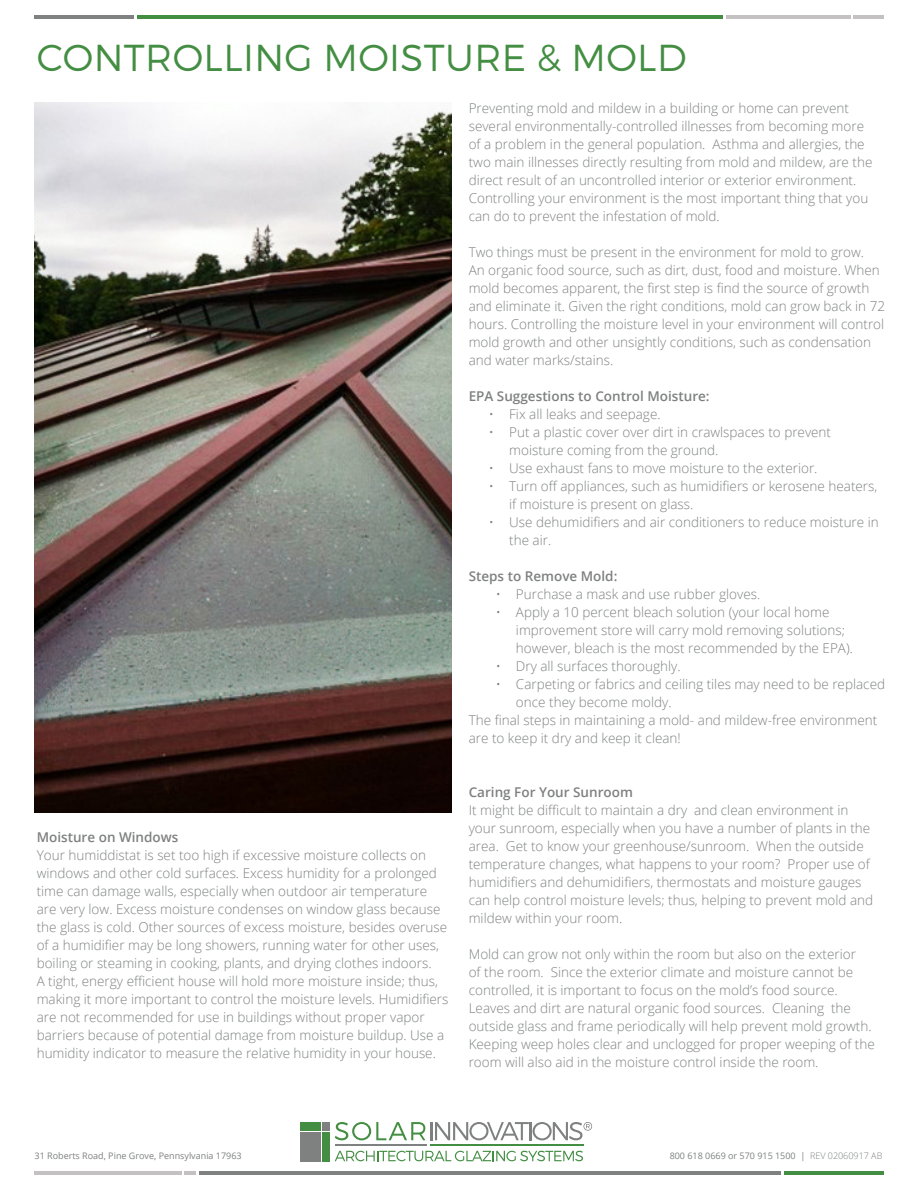
<style>
.page{position:relative;width:918px;height:1188px;background:#fff}
.page>*{position:absolute;margin:0;border:0;box-sizing:border-box;transform-origin:0 0}
.t1{font:300 37.5px "Montserrat";letter-spacing:.01em;color:#438e42}
.t2{font:300 13.5px/18px "Open Sans";color:#7f8080}
.t3{font:600 13.5px "Open Sans";color:#7f8080}
.t4{font:9px "Open Sans";color:#7f8080}
.s1{font-weight:300}
</style>
<div class="page">
<hr style="left:199px;top:1171px;width:582px;height:4px;background:#7f8080">
<hr style="left:784px;top:1171px;width:100px;height:4px;background:#438e42">
<hr style="left:184px;top:1171px;width:12px;height:4px;background:#c3c1c1">
<hr style="left:34px;top:1171px;width:147px;height:4px;background:#c3c1c1">
<hr style="left:137px;top:15px;width:586px;height:4px;background:#438e42">
<hr style="left:34px;top:15px;width:100px;height:4px;background:#7f8080">
<hr style="left:726px;top:15px;width:124px;height:4px;background:#c3c1c1">
<hr style="left:853px;top:15px;width:31px;height:4px;background:#c3c1c1">
<img style="left:34px;top:103px;width:417px;height:709px">
<svg style="left:335px;top:1122px;width:257px;height:18px"></svg>
<hr style="left:335px;top:1145px;width:91px;height:1px;background:#7f8080">
<hr style="left:430px;top:1145px;width:153px;height:1px;background:#438e42">
<div style="left:301px;top:1132px;width:20px;height:29px;background:#7f8080"></div>
<div style="left:322px;top:1132px;width:8px;height:29px;background:#438e42"></div>
<div style="left:301px;top:1122px;width:20px;height:9px;background:#438e42"></div>
<div style="left:322px;top:1122px;width:8px;height:9px;background:#7f8080"></div>
<svg style="left:335px;top:1151px;width:248px;height:10px"></svg>
<h1 class="t1" style="left:37px;top:35px;width:651px">CONTROLLING MOISTURE &amp; MOLD</h1>
<p class="t3" style="left:37px;top:828px;width:143px">Moisture on Windows</p>
<p class="t2" style="left:37px;top:845px;width:413px">Your humiddistat is set too high if excessive moisture collects on windows and other cold surfaces. Excess humidity for a prolonged time can damage walls, especially when outdoor air temperature are very low. Excess moisture condenses on window glass because the glass is cold. Other sources of excess moisture, besides overuse of a humidifier may be long showers, running water for other uses, boiling or steaming in cooking, plants, and drying clothes indoors.<br>A tight, energy efficient house will hold more moisture inside; thus, making it more important to control the moisture levels. Humidifiers are not recommended for use in buildings without proper vapor barriers because of potential damage from moisture buildup. Use a humidity indicator to measure the relative humidity in your house.</p>
<p class="t2" style="left:469px;top:99px;width:405px">Preventing mold and mildew in a building or home can prevent several environmentally-controlled illnesses from becoming more of a problem in the general population. Asthma and allergies, the two main illnesses directly resulting from mold and mildew, are the direct result of an uncontrolled interior or exterior environment.<br>Controlling your environment is the most important thing that you can do to prevent the infestation of mold.</p>
<p class="t2" style="left:469px;top:243px;width:418px">Two things must be present in the environment for mold to grow.<br>An organic food source, such as dirt, dust, food and moisture. When mold becomes apparent, the first step is find the source of growth and eliminate it. Given the right conditions, mold can grow back in 72 hours. Controlling the moisture level in your environment will control mold growth and other unsightly conditions, such as condensation and water marks/stains.</p>
<p class="t3" style="left:469px;top:387px;width:242px">EPA Suggestions to Control Moisture:</p>
<p class="t2" style="left:489px;top:405px;width:173px">• Fix all leaks and seepage.</p>
<p class="t2" style="left:509px;top:423px;width:323px;text-indent:-20px">• Put a plastic cover over dirt in crawlspaces to prevent moisture coming from the ground.</p>
<p class="t2" style="left:489px;top:459px;width:330px">• Use exhaust fans to move moisture to the exterior.</p>
<p class="t2" style="left:509px;top:477px;width:370px;text-indent:-20px">• Turn off appliances, such as humidifiers or kerosene heaters, if moisture is present on glass.</p>
<p class="t2" style="left:509px;top:513px;width:371px;text-indent:-20px">• Use dehumidifiers and air conditioners to reduce moisture in the air.</p>
<p class="t3" style="left:469px;top:567px;width:150px">Steps to Remove Mold:</p>
<p class="t2" style="left:496px;top:585px;width:266px">• Purchase a mask and use rubber gloves.</p>
<p class="t2" style="left:516px;top:603px;width:338px;text-indent:-20px">• Apply a 10 percent bleach solution (your local home improvement store will carry mold removing solutions; however, bleach is the most recommended by the EPA).</p>
<p class="t2" style="left:496px;top:657px;width:186px">• Dry all surfaces thoroughly.</p>
<p class="t2" style="left:496px;top:675px;width:391px">• Carpeting or fabrics and ceiling tiles may need to be replaced</p>
<p class="t2" style="left:516px;top:693px;width:157px">once they become moldy.</p>
<p class="t2" style="left:469px;top:711px;width:410px">The final steps in maintaining a mold- and mildew-free environment</p>
<p class="t2" style="left:469px;top:729px;width:214px">are to keep it dry and keep it clean!</p>
<p class="t3" style="left:469px;top:783px;width:166px">Caring For Your Sunroom</p>
<p class="t2" style="left:469px;top:801px;width:406px">It might be difficult to maintain a dry and clean environment in your sunroom, especially when you have a number of plants in the area. Get to know your greenhouse/sunroom. When the outside temperature changes, what happens to your room? Proper use of humidifiers and dehumidifiers, thermostats and moisture gauges can help control moisture levels; thus, helping to prevent mold and mildew within your room.</p>
<p class="t2" style="left:469px;top:945px;width:408px">Mold can grow not only within the room but also on the exterior<br>of the room. Since the exterior climate and moisture cannot be controlled, it is important to focus on the mold’s food source.<br>Leaves and dirt are natural organic food sources. Cleaning the outside glass and frame periodically will help prevent mold growth.<br>Keeping weep holes clear and unclogged for proper weeping of the room will also aid in the moisture control inside the room.</p>
<p class="t4" style="left:35px;top:1149px;width:209px">31 Roberts Road, Pine Grove, Pennsylvania 17963</p>
<p class="t4" style="left:670px;top:1149px;width:214px">800 618 0669 or 570 915 1500 | <span class="s1">REV 02060917 AB</span></p>
</div>
